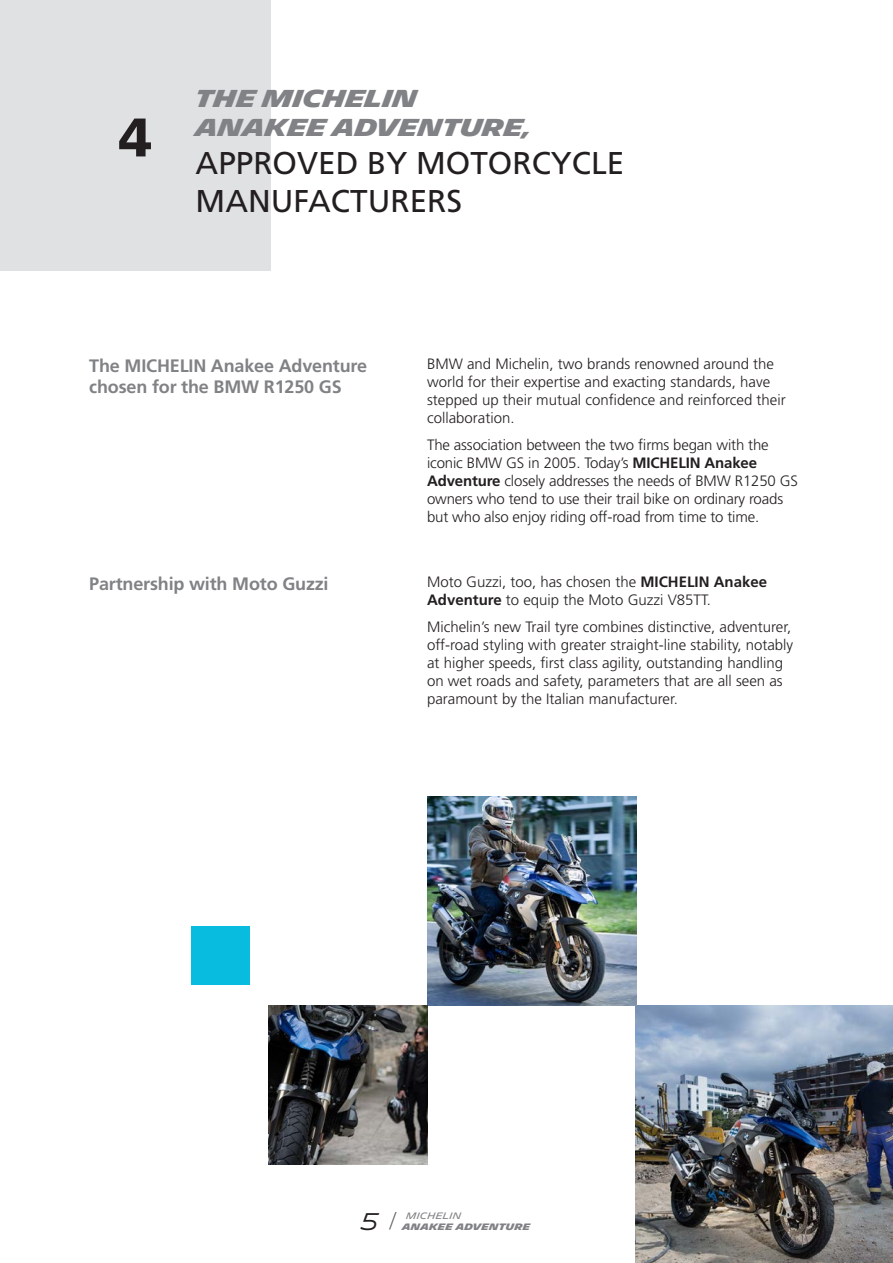
<style>
.page{position:relative;width:893px;height:1263px;background:#fff}
.page>*{position:absolute;margin:0;border:0;box-sizing:border-box;transform-origin:0 0}
.t1{font:900 54.3px "Frutiger LT Std";color:#231f20}
.t2{font:31.5px/37.8px "Frutiger LT Std";color:#231f20}
.t3{font:700 23.7px/28.5px "Michelin";letter-spacing:-.02em;color:#808285}
.t4{font:300 23.4px "Michelin";color:#231f20}
.t5{font:700 18px/21.6px "Frutiger LT Std";letter-spacing:-.01em;color:#808285}
.t6{font:300 15px/18px "Frutiger LT Std";color:#231f20}
.t7{font:700 9px "Michelin";letter-spacing:.01em;color:#808285}
.t8{font:9px "Michelin";letter-spacing:.01em;color:#808285}
.s1{font-weight:700}
</style>
<div class="page">
<svg style="left:389px;top:1212px;width:8px;height:18px"></svg>
<img style="left:636px;top:1005px;width:257px;height:258px">
<img style="left:427px;top:796px;width:209px;height:209px">
<div style="left:191px;top:926px;width:58px;height:59px;background:#07bcdf"></div>
<img style="left:268px;top:1005px;width:159px;height:159px">
<div style="left:0;top:0;width:271px;height:271px;background:#e0e1e3"></div>
<p class="t1" style="left:119px;top:105px;width:35px">4</p>
<p class="t3" style="left:196px;top:85px;width:338px">THE MICHELIN<br>ANAKEE ADVENTURE,</p>
<p class="t2" style="left:196px;top:144px;width:430px">APPROVED BY MOTORCYCLE<br>MANUFACTURERS</p>
<p class="t5" style="left:89px;top:355px;width:279px">The MICHELIN Anakee Adventure chosen for the BMW R1250 GS</p>
<p class="t6" style="left:427px;top:355px;width:360px">BMW and Michelin, two brands renowned around the world for their expertise and exacting standards, have stepped up their mutual confidence and reinforced their collaboration.</p>
<p class="t6" style="left:427px;top:436px;width:372px">The association between the two firms began with the iconic BMW GS in 2005. Today’s <span class="s1">MICHELIN Anakee Adventure</span> closely addresses the needs of BMW R1250 GS owners who tend to use their trail bike on ordinary roads but who also enjoy riding off-road from time to time.</p>
<p class="t5" style="left:89px;top:573px;width:241px">Partnership with Moto Guzzi</p>
<p class="t6" style="left:427px;top:573px;width:342px">Moto Guzzi, too, has chosen the <span class="s1">MICHELIN Anakee<br>Adventure</span> to equip the Moto Guzzi V85TT.</p>
<p class="t6" style="left:427px;top:618px;width:368px">Michelin’s new Trail tyre combines distinctive, adventurer, off-road styling with greater straight-line stability, notably at higher speeds, first class agility, outstanding handling on wet roads and safety, parameters that are all seen as paramount by the Italian manufacturer.</p>
<p class="t8" style="left:406px;top:1210px;width:57px">MICHELIN</p>
<h3 class="t4" style="left:361px;top:1207px;width:19px">5</h3>
<p class="t7" style="left:402px;top:1221px;width:130px">ANAKEE ADVENTURE</p>
</div>
